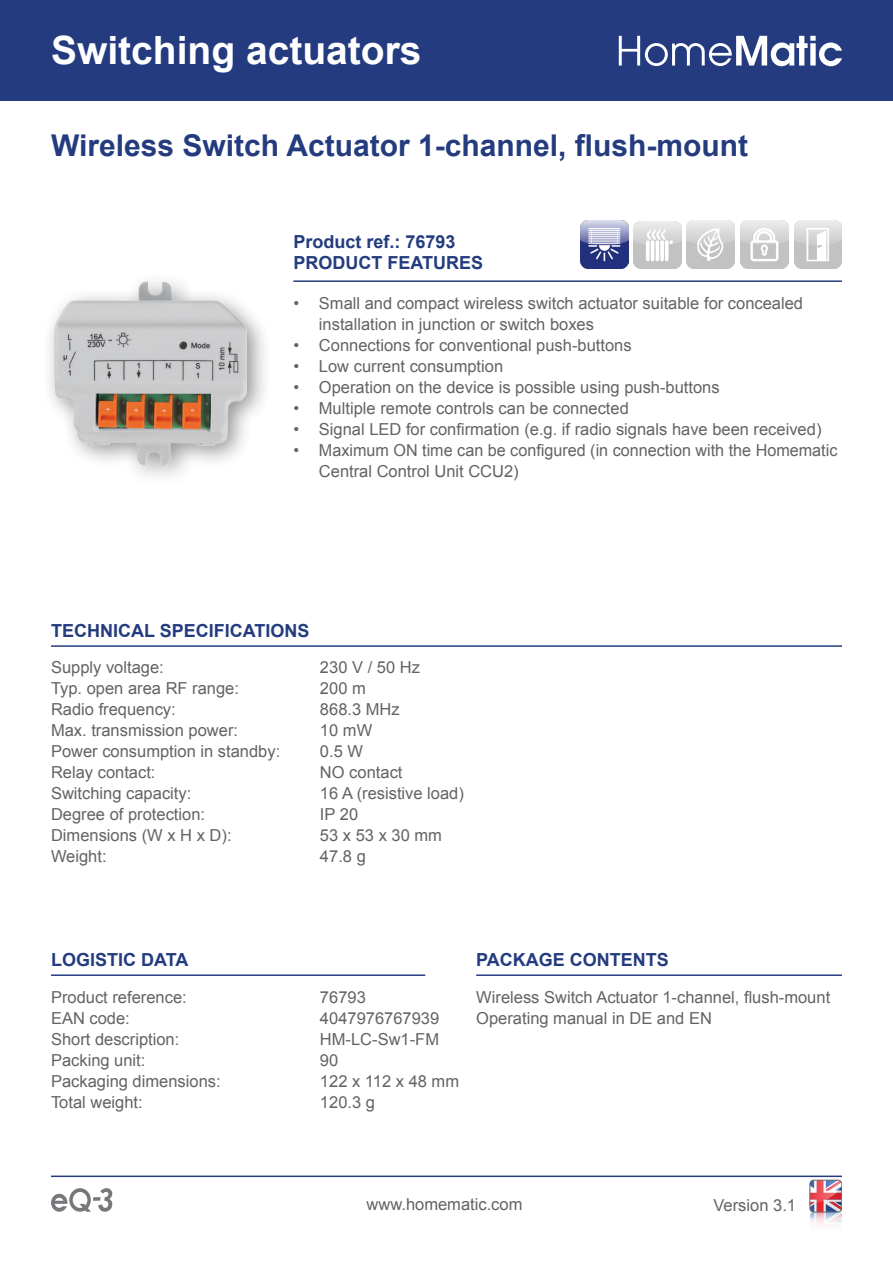
<style>
.page{position:relative;width:893px;height:1263px;background:#fff}
.page>*{position:absolute;margin:0;border:0;box-sizing:border-box;transform-origin:0 0}
.Kategorie{font:700 39px "Arial";color:#fff}
.Langbezeichnung{font:700 30px "Arial";color:#243c7f}
.Überschrift{font:700 18px "Arial";color:#243c7f}
.t1{font:16.5px/21px "Arial";color:#636366}
</style>
<div class="page">
<hr style="left:51px;top:1175px;width:791px;height:2px;background:#243c7f">
<hr style="left:51px;top:974px;width:374px;height:2px;background:#243c7f">
<hr style="left:476px;top:974px;width:366px;height:2px;background:#243c7f">
<hr style="left:51px;top:645px;width:791px;height:2px;background:#243c7f">
<hr style="left:293px;top:280px;width:549px;height:2px;background:#243c7f">
<div style="left:42px;top:270px;width:229px;height:218px;background:#231f20;opacity:.47"></div>
<img style="left:54px;top:282px;width:193px;height:183px">
<div style="left:0;top:0;width:893px;height:101px;background:#243c7f"></div>
<svg style="left:619px;top:36px;width:223px;height:30px"></svg>
<img style="left:794px;top:221px;width:48px;height:48px">
<img style="left:741px;top:221px;width:48px;height:48px">
<img style="left:580px;top:221px;width:48px;height:48px">
<img style="left:686px;top:221px;width:48px;height:48px">
<img style="left:634px;top:221px;width:47px;height:48px">
<svg style="left:810px;top:1180px;width:32px;height:45px"></svg>
<div style="left:810px;top:1180px;width:32px;height:32px;border:1px solid #6c6d70;border-radius:4px"></div>
<svg style="left:51px;top:1188px;width:61px;height:24px"></svg>
<p class="Kategorie" style="left:51px;top:23px;width:372px">Switching actuators</p>
<p class="Langbezeichnung" style="left:51px;top:124px;width:699px">Wireless Switch Actuator 1-channel, flush-mount</p>
<p class="Überschrift" style="left:293px;top:228px;width:164px">Product ref.: 76793</p>
<p class="Überschrift" style="left:293px;top:249px;width:191px">PRODUCT FEATURES</p>
<p class="t1" style="left:319px;top:292px;width:486px;text-indent:-26px">• Small and compact wireless switch actuator suitable for concealed installation in junction or switch boxes</p>
<p class="t1" style="left:293px;top:334px;width:340px">• Connections for conventional push-buttons</p>
<p class="t1" style="left:293px;top:355px;width:211px">• Low current consumption</p>
<p class="t1" style="left:293px;top:376px;width:428px">• Operation on the device is possible using push-buttons</p>
<p class="t1" style="left:293px;top:397px;width:337px">• Multiple remote controls can be connected</p>
<p class="t1" style="left:293px;top:418px;width:530px">• Signal LED for confirmation (e.g. if radio signals have been received)</p>
<p class="t1" style="left:319px;top:439px;width:520px;text-indent:-26px">• Maximum ON time can be configured (in connection with the Homematic<br>Central Control Unit CCU2)</p>
<p class="Überschrift" style="left:51px;top:618px;width:260px">TECHNICAL SPECIFICATIONS</p>
<p class="t1" style="left:51px;top:657px;width:114px">Supply voltage:</p>
<p class="t1" style="left:51px;top:678px;width:190px">Typ. open area RF range:</p>
<p class="t1" style="left:51px;top:699px;width:126px">Radio frequency:</p>
<p class="t1" style="left:51px;top:720px;width:189px">Max. transmission power:</p>
<p class="t1" style="left:51px;top:741px;width:231px">Power consumption in standby:</p>
<p class="t1" style="left:51px;top:762px;width:106px">Relay contact:</p>
<p class="t1" style="left:51px;top:783px;width:142px">Switching capacity:</p>
<p class="t1" style="left:51px;top:804px;width:156px">Degree of protection:</p>
<p class="t1" style="left:51px;top:825px;width:182px">Dimensions (W x H x D):</p>
<p class="t1" style="left:51px;top:846px;width:57px">Weight:</p>
<p class="t1" style="left:320px;top:657px;width:101px">230 V / 50 Hz</p>
<p class="t1" style="left:320px;top:678px;width:47px">200 m</p>
<p class="t1" style="left:320px;top:699px;width:81px">868.3 MHz</p>
<p class="t1" style="left:320px;top:720px;width:54px">10 mW</p>
<p class="t1" style="left:320px;top:741px;width:45px">0.5 W</p>
<p class="t1" style="left:320px;top:762px;width:84px">NO contact</p>
<p class="t1" style="left:320px;top:783px;width:145px">16 A (resistive load)</p>
<p class="t1" style="left:320px;top:804px;width:40px">IP 20</p>
<p class="t1" style="left:320px;top:825px;width:123px">53 x 53 x 30 mm</p>
<p class="t1" style="left:320px;top:846px;width:47px">47.8 g</p>
<p class="Überschrift" style="left:51px;top:947px;width:139px">LOGISTIC DATA</p>
<p class="Überschrift" style="left:476px;top:947px;width:194px">PACKAGE CONTENTS</p>
<p class="t1" style="left:51px;top:986px;width:137px">Product reference:</p>
<p class="t1" style="left:51px;top:1007px;width:80px">EAN code:</p>
<p class="t1" style="left:51px;top:1028px;width:130px">Short description:</p>
<p class="t1" style="left:51px;top:1049px;width:96px">Packing unit:</p>
<p class="t1" style="left:51px;top:1070px;width:171px">Packaging dimensions:</p>
<p class="t1" style="left:51px;top:1091px;width:93px">Total weight:</p>
<p class="t1" style="left:320px;top:986px;width:47px">76793</p>
<p class="t1" style="left:320px;top:1007px;width:121px">4047976767939</p>
<p class="t1" style="left:320px;top:1028px;width:121px">HM-LC-Sw1-FM</p>
<p class="t1" style="left:320px;top:1049px;width:20px">90</p>
<p class="t1" style="left:320px;top:1070px;width:141px">122 x 112 x 48 mm</p>
<p class="t1" style="left:320px;top:1091px;width:57px">120.3 g</p>
<p class="t1" style="left:476px;top:986px;width:355px">Wireless Switch Actuator 1-channel, flush-mount</p>
<p class="t1" style="left:476px;top:1007px;width:237px">Operating manual in DE and EN</p>
<p class="t1" style="left:367px;top:1194px;width:157px">www.homematic.com</p>
<p class="t1" style="left:713px;top:1194px;width:84px">Version 3.1</p>
</div>
